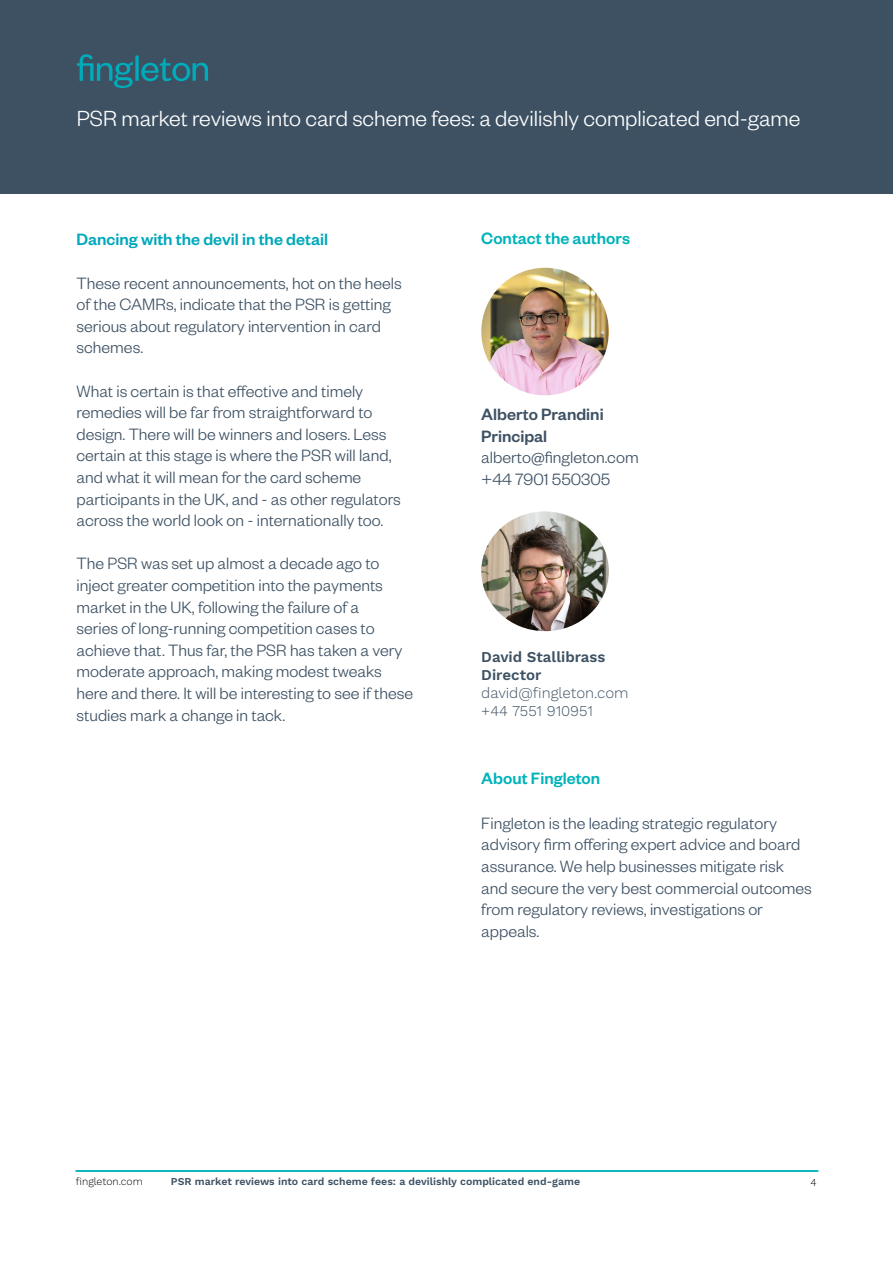
<style>
.page{position:relative;width:893px;height:1263px;background:#fff}
.page>*{position:absolute;margin:0;border:0;box-sizing:border-box;transform-origin:0 0}
.t1{font:300 24px "Founders Grotesk";color:#fff}
.t2{font:300 18px/21.6px "Founders Grotesk";color:#3d5163}
.t3{font:500 18px "Founders Grotesk";color:#00b3ba}
.t4{font:500 18px "Founders Grotesk";color:#00a8bc}
.t5{font:500 18px/21.6px "Founders Grotesk";color:#3d5163}
.t6{font:300 15px/18px "Work Sans";color:#3d5163}
.t7{font:600 15px/18px "Work Sans";color:#3d5163}
.t8{font:600 10.5px "Work Sans";color:#3d5163}
.t9{font:300 10.5px "Work Sans";color:#000}
</style>
<div class="page">
<hr style="left:76px;top:1170px;width:743px;height:2px;background:#00b2b9">
<hr style="left:75px;top:1170px;width:742px;height:2px;background:#00b2b9">
<div style="left:0;top:0;width:893px;height:193px;background:#3d5163"></div>
<svg style="left:77px;top:54px;width:56px;height:34px"></svg>
<svg style="left:135px;top:56px;width:4px;height:25px"></svg>
<svg style="left:141px;top:58px;width:67px;height:23px"></svg>
<img style="left:481px;top:268px;width:128px;height:127px;border-radius:64px">
<img style="left:481px;top:511px;width:128px;height:120px">
<h1 class="t1" style="left:77px;top:104px;width:725px">PSR market reviews into card scheme fees: a devilishly complicated end-game</h1>
<p class="t4" style="left:77px;top:228px;width:253px">Dancing with the devil in the detail</p>
<p class="t2" style="left:77px;top:271px;width:327px">These recent announcements, hot on the heels of the CAMRs, indicate that the PSR is getting serious about regulatory intervention in card schemes.</p>
<p class="t2" style="left:77px;top:379px;width:326px">What is certain is that effective and timely remedies will be far from straightforward to design. There will be winners and losers. Less certain at this stage is where the PSR will land, and what it will mean for the card scheme participants in the UK, and - as other regulators across the world look on - internationally too.</p>
<p class="t2" style="left:77px;top:552px;width:338px">The PSR was set up almost a decade ago to inject greater competition into the payments market in the UK, following the failure of a<br>series of long-running competition cases to achieve that. Thus far, the PSR has taken a very moderate approach, making modest tweaks here and there. It will be interesting to see if these studies mark a change in tack.</p>
<p class="t3" style="left:481px;top:227px;width:150px">Contact the authors</p>
<p class="t5" style="left:481px;top:403px;width:124px">Alberto Prandini<br>Principal</p>
<p class="t2" style="left:481px;top:446px;width:159px">alberto@fingleton.com +44 7901 550305</p>
<p class="t7" style="left:481px;top:648px;width:126px">David Stallibrass<br>Director</p>
<p class="t6" style="left:481px;top:684px;width:149px">david@fingleton.com +44 7551 910951</p>
<p class="t3" style="left:481px;top:767px;width:120px">About Fingleton</p>
<p class="t2" style="left:481px;top:811px;width:332px">Fingleton is the leading strategic regulatory advisory firm offering expert advice and board assurance. We help businesses mitigate risk and secure the very best commercial outcomes from regulatory reviews, investigations or appeals.</p>
<p class="t9" style="left:76px;top:1175px;width:68px">fingleton.com</p>
<p class="t8" style="left:171px;top:1175px;width:411px">PSR market reviews into card scheme fees: a devilishly complicated end-game</p>
<p class="t9" style="left:810px;top:1176px;width:8px">4</p>
</div>
